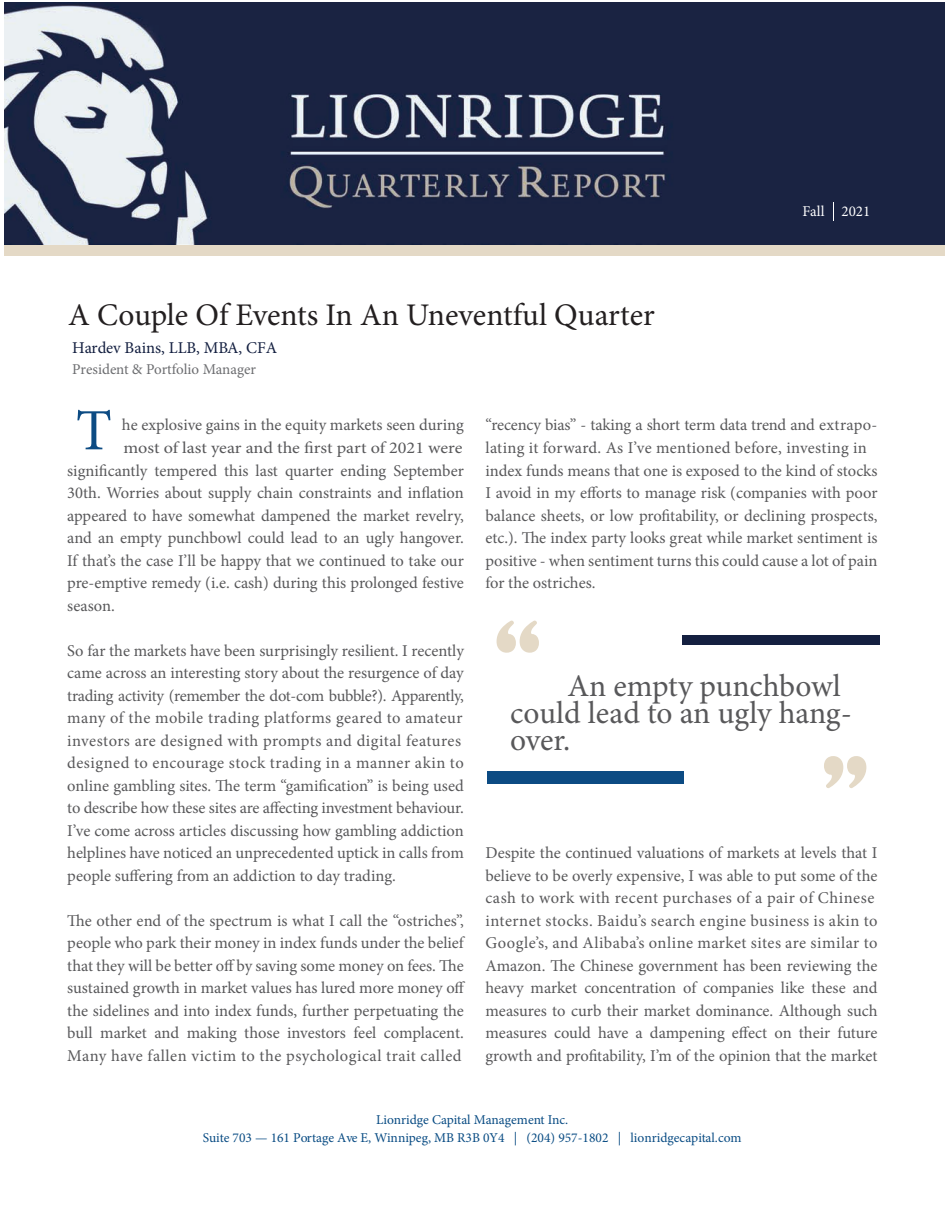
<style>
.page{position:relative;width:945px;height:1215px;background:#fff}
.page>*{position:absolute;margin:0;border:0;box-sizing:border-box;transform-origin:0 0}
.t1{font:700 93px "Recoleta";color:#e4d9c6}
.t2{font:58.5px "Minion Pro";color:#0c4b83}
.t3{font:31.5px/27px "Minion Pro";letter-spacing:-.005em;color:#58585a}
.t4{font:31.5px "Minion Pro";color:#231f20}
.t5{font:16.5px/22.5px "Minion Pro";color:#58585a}
.t6{font:16.5px "Minion Pro";color:#58585a;scale:1.1 1}
.t7{font:16.5px "Minion Pro";color:#131f40}
.t8{font:15px "Minion Pro";color:#6c6d70}
.t9{font:15px "Minion Pro";color:#fff}
.t10{font:13.5px/18px "Minion Pro";color:#084b83;text-align:center}
</style>
<div class="page">
<img style="left:5px;top:3px;width:940px;height:242px">
<div style="left:682px;top:636px;width:198px;height:9px;background:#142040"></div>
<div style="left:488px;top:771px;width:196px;height:13px;background:#0c4b83"></div>
<div style="left:5px;top:245px;width:940px;height:11px;background:#e4d9c6"></div>
<svg style="left:833px;top:203px;width:1px;height:18px"></svg>
<h3 class="t4" style="left:68px;top:293px;width:588px">A Couple Of Events In An Uneventful Quarter</h3>
<p class="t7" style="left:72px;top:337px;width:207px">Hardev Bains, LLB, MBA, CFA</p>
<p class="t8" style="left:72px;top:359px;width:185px">President &amp; Portfolio Manager</p>
<p class="t9" style="left:803px;top:201px;width:69px">Fall 2021</p>
<h2 class="t2" style="left:76px;top:391px;width:38px">T</h2>
<p class="t5" style="left:485px;top:414px;width:394px">“recency bias” - taking a short term data trend and extrapo&shy;lating it forward. As I’ve mentioned before, investing in index funds means that one is exposed to the kind of stocks I avoid in my efforts to manage risk (companies with poor balance sheets, or low profitability, or declining prospects, etc.). The index party looks great while market sentiment is positive - when sentiment turns this could cause a lot of pain for the ostriches.</p>
<p class="t5" style="left:122px;top:414px;width:343px">he explosive gains in the equity markets seen during</p>
<p class="t6" style="left:123px;top:437px;width:310px">most of last year and the first part of 2021 were</p>
<p class="t5" style="left:67px;top:459px;width:398px">significantly tempered this last quarter ending September</p>
<p class="t5" style="left:67px;top:482px;width:398px">30th. Worries about supply chain constraints and inflation</p>
<p class="t5" style="left:67px;top:504px;width:398px">appeared to have somewhat dampened the market revelry,</p>
<p class="t5" style="left:67px;top:527px;width:398px">and an empty punchbowl could lead to an ugly hangover.</p>
<p class="t5" style="left:67px;top:549px;width:398px">If that’s the case I’ll be happy that we continued to take our</p>
<p class="t5" style="left:67px;top:572px;width:398px">pre-emptive remedy (i.e. cash) during this prolonged festive</p>
<p class="t5" style="left:67px;top:594px;width:49px">season.</p>
<p class="t5" style="left:67px;top:639px;width:398px">So far the markets have been surprisingly resilient. I recently came across an interesting story about the resurgence of day trading activity (remember the dot-com bubble?). Apparently, many of the mobile trading platforms geared to amateur investors are designed with prompts and digital features designed to encourage stock trading in a manner akin to online gambling sites. The term “gamification” is being used to describe how these sites are affecting investment behaviour.<br>I’ve come across articles discussing how gambling addiction helplines have noticed an unprecedented uptick in calls from people suffering from an addiction to day trading.</p>
<p class="t5" style="left:67px;top:909px;width:400px;text-align:justify">The other end of the spectrum is what I call the “ostriches”, people who park their money in index funds under the belief that they will be better off by saving some money on fees. The sustained growth in market values has lured more money off the sidelines and into index funds, further perpetuating the bull market and making those investors feel complacent.<br>Many have fallen victim to the psychological trait called</p>
<h1 class="t1" style="left:495px;top:604px;width:48px">“</h1>
<h3 class="t3" style="left:510px;top:672px;width:343px;text-indent:57px">An empty punchbowl could lead to an ugly hang&shy;over.</h3>
<h1 class="t1" style="left:868px;top:804px;width:48px;rotate:-180deg">“</h1>
<p class="t5" style="left:485px;top:842px;width:394px">Despite the continued valuations of markets at levels that I believe to be overly expensive, I was able to put some of the cash to work with recent purchases of a pair of Chinese internet stocks. Baidu’s search engine business is akin to Google’s, and Alibaba’s online market sites are similar to Amazon. The Chinese government has been reviewing the heavy market concentration of companies like these and measures to curb their market dominance. Although such measures could have a dampening effect on their future growth and profitability, I’m of the opinion that the market</p>
<p class="t10" style="left:203px;top:1111px;width:540px">Lionridge Capital Management Inc.<br>Suite 703 — 161 Portage Ave E, Winnipeg, MB R3B 0Y4 | (204) 957-1802 | lionridgecapital.com</p>
</div>
